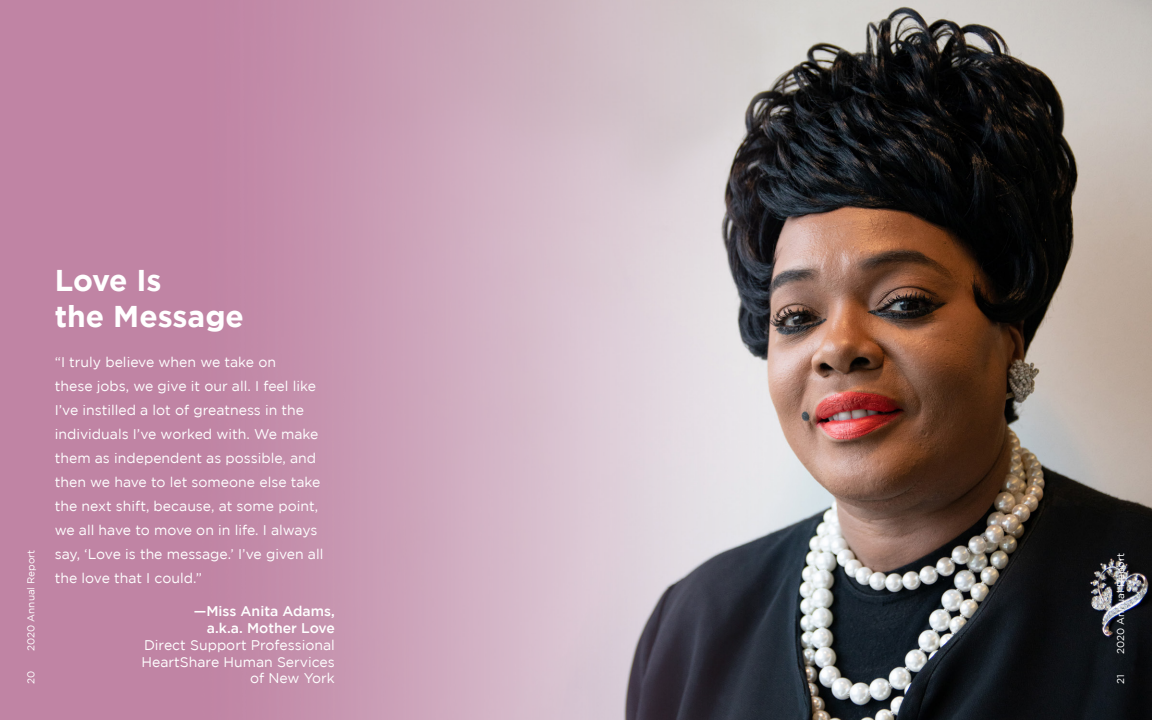
<style>
.page{position:relative;width:1152px;height:720px;background:#fff}
.page>*{position:absolute;margin:0;border:0;box-sizing:border-box;transform-origin:0 0}
.t1{font:700 30px "Gotham";color:#fff}
.t2{font:14px/24px "Gotham";color:#fff}
.t3{font:500 14px "Gotham";color:#fff}
.t4{font:10px "Gotham";color:#fff}
</style>
<div class="page">
<img style="left:0;top:0;width:1152px;height:720px">
<p class="t4" style="left:25px;top:651px;width:103px;rotate:-90deg">2020 Annual Report</p>
<p class="t1" style="left:55px;top:263px;width:108px">Love Is</p>
<p class="t1" style="left:55px;top:299px;width:191px">the Message</p>
<p class="t2" style="left:55px;top:350px;width:270px">“I truly believe when we take on<br>these jobs, we give it our all. I feel like I’ve instilled a lot of greatness in the individuals I’ve worked with. We make them as independent as possible, and then we have to let someone else take the next shift, because, at some point, we all have to move on in life. I always say, ‘Love is the message.’ I’ve given all the love that I could.”</p>
<p class="t3" style="left:194px;top:603px;width:143px">—Miss Anita Adams,</p>
<p class="t3" style="left:207px;top:620px;width:129px">a.k.a. Mother Love</p>
<p class="t2" style="left:144px;top:633px;width:192px">Direct Support Professional</p>
<p class="t2" style="left:142px;top:649px;width:195px">HeartShare Human Services</p>
<p class="t4" style="left:25px;top:684px;width:15px;rotate:-90deg">20</p>
<p class="t2" style="left:250px;top:666px;width:86px">of New York</p>
<p class="t4" style="left:1115px;top:654px;width:103px;rotate:-90deg">2020 Annual Report</p>
<p class="t4" style="left:1115px;top:684px;width:11px;rotate:-90deg">21</p>
</div>
